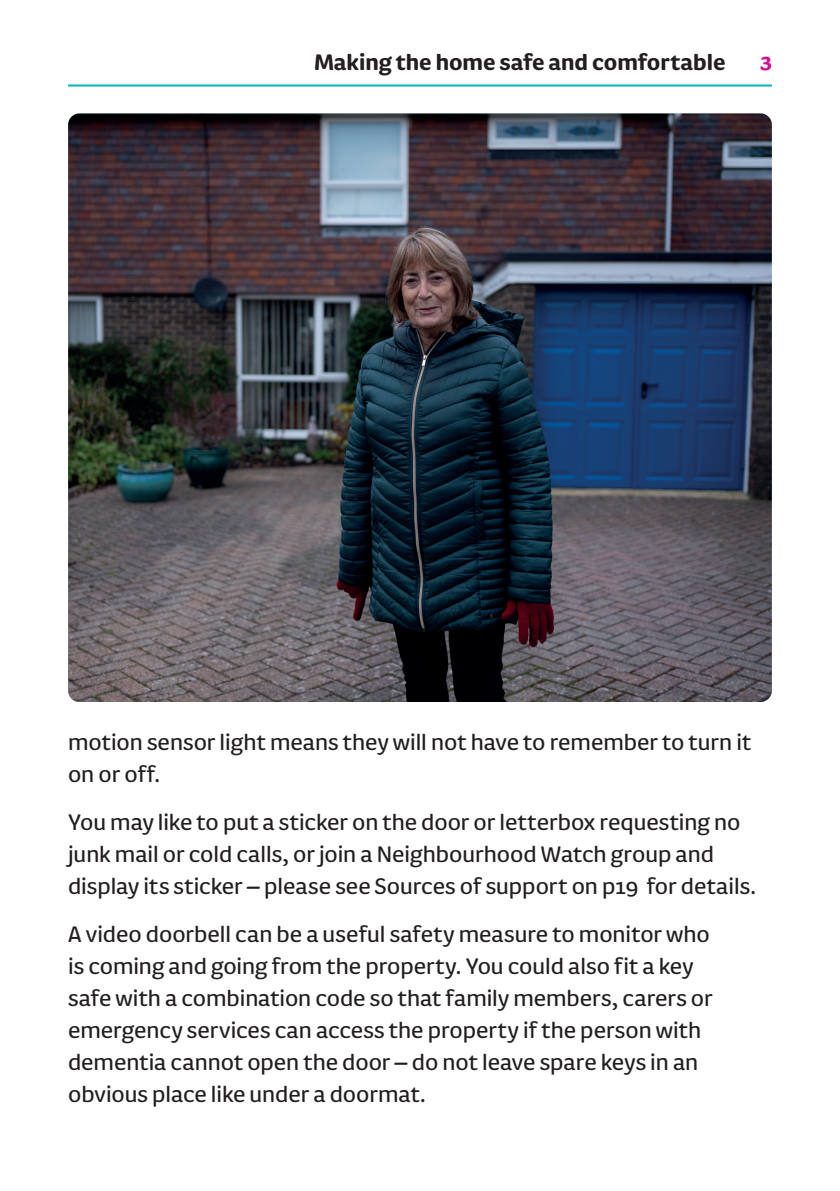
<style>
.page{position:relative;width:840px;height:1191px;background:#fff}
.page>*{position:absolute;margin:0;border:0;box-sizing:border-box;transform-origin:0 0}
.t1{font:26px/32px "FS Pimlico";color:#231f20}
.t2{font:700 26px "FS Pimlico";color:#231f20}
.t3{font:700 24px "FS Pimlico";color:#d20e8c}
</style>
<div class="page">
<hr style="left:68px;top:84px;width:703px;height:2px;background:#00b2b9">
<img style="left:68px;top:113px;width:703px;height:589px">
<p class="t2" style="left:314px;top:42px;width:412px">Making the home safe and comfortable</p>
<p class="t3" style="left:759px;top:43px;width:13px">3</p>
<p class="t1" style="left:68px;top:725px;width:684px">motion sensor light means they will not have to remember to turn it on or off.</p>
<p class="t1" style="left:68px;top:805px;width:689px">You may like to put a sticker on the door or letterbox requesting no junk mail or cold calls, or join a Neighbourhood Watch group and display its sticker – please see Sources of support on p19 for details.</p>
<p class="t1" style="left:68px;top:917px;width:645px">A video doorbell can be a useful safety measure to monitor who is coming and going from the property. You could also fit a key safe with a combination code so that family members, carers or emergency services can access the property if the person with dementia cannot open the door – do not leave spare keys in an obvious place like under a doormat.</p>
</div>
